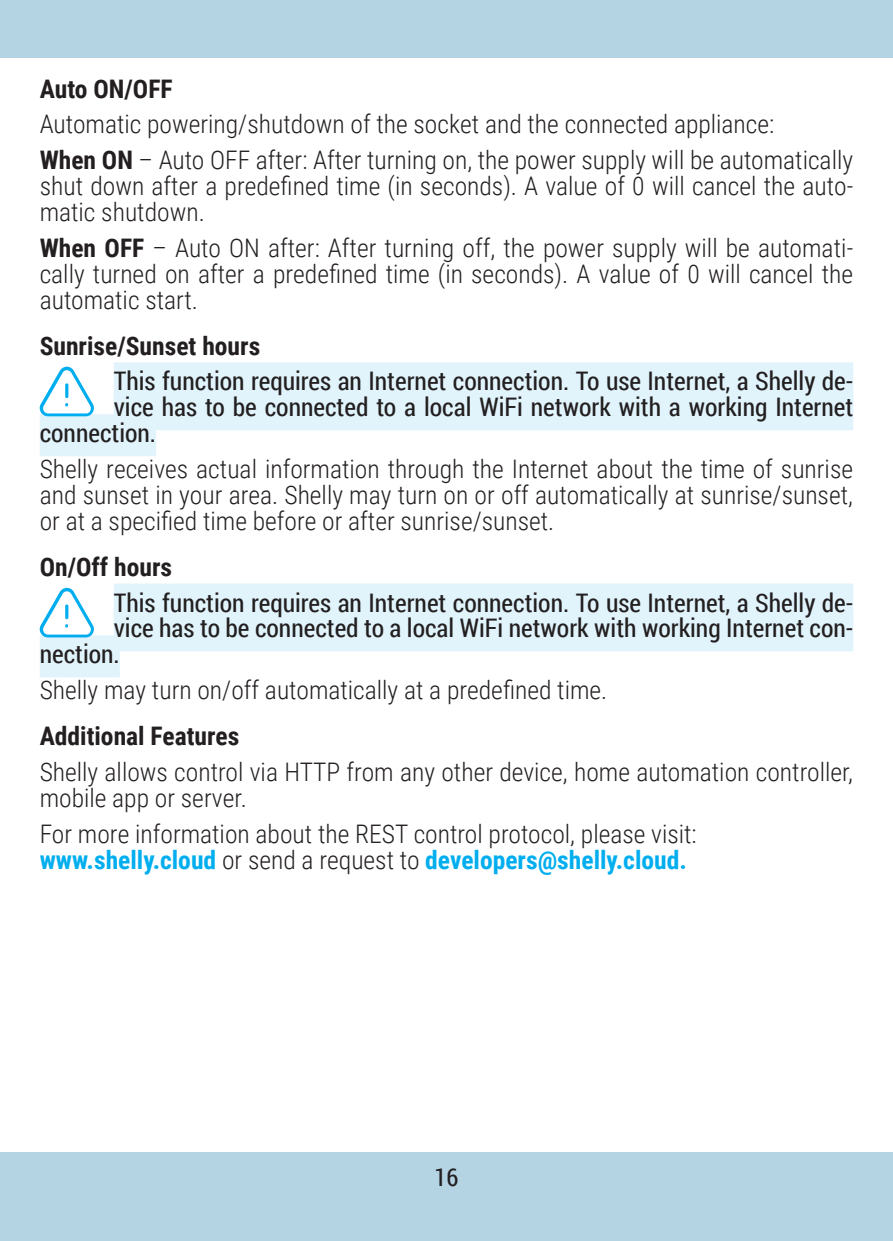
<style>
.page{position:relative;width:893px;height:1241px;background:#fff}
.page>*{position:absolute;margin:0;border:0;box-sizing:border-box;transform-origin:0 0}
.t1{font:300 25.55px/25.9px "Roboto Condensed";color:#231f20}
.t2{font:25.55px "Roboto Condensed";color:#231f20}
.t3{font:700 25.55px "Roboto Condensed";color:#231f20}
.t4{font:24.5px "Roboto Condensed";color:#231f20}
.s1{font-weight:700}
.s2{font-weight:700;color:#00aeef}
</style>
<div class="page">
<div style="left:0;top:0;width:893px;height:58px;background:#b4d4e4"></div>
<div style="left:0;top:1151px;width:893px;height:89px;background:#b4d4e4"></div>
<div style="left:114px;top:362px;width:739px;height:42px;background:#e1f4fc"></div>
<div style="left:114px;top:388px;width:739px;height:42px;background:#e1f4fc"></div>
<div style="left:40px;top:414px;width:116px;height:42px;background:#e1f4fc"></div>
<div style="left:114px;top:583px;width:739px;height:42px;background:#e1f4fc"></div>
<div style="left:114px;top:609px;width:739px;height:42px;background:#e1f4fc"></div>
<div style="left:40px;top:635px;width:80px;height:42px;background:#e1f4fc"></div>
<svg style="left:39px;top:366px;width:55px;height:50px"></svg>
<svg style="left:39px;top:587px;width:55px;height:50px"></svg>
<p class="t3" style="left:40px;top:71px;width:135px">Auto ON/OFF</p>
<p class="t1" style="left:40px;top:105px;width:815px;line-height:35.7px">Automatic powering/shutdown of the socket and the connected appliance:<br><span class="s1">When ON</span> – Auto OFF after: After turning on, the power supply will be automatically</p>
<p class="t1" style="left:40px;top:172px;width:815px">shut down after a predefined time (in seconds). A value of 0 will cancel the auto&shy;matic shutdown.</p>
<p class="t1" style="left:40px;top:234px;width:815px;text-align:justify"><span class="s1">When OFF</span> – Auto ON after: After turning off, the power supply will be automati&shy;cally turned on after a predefined time (in seconds). A value of 0 will cancel the automatic start.</p>
<p class="t3" style="left:40px;top:327px;width:222px">Sunrise/Sunset hours</p>
<p class="t2" style="left:114px;top:363px;width:741px">This function requires an Internet connection. To use Internet, a Shelly de-</p>
<p class="t2" style="left:114px;top:389px;width:741px">vice has to be connected to a local WiFi network with а working Internet</p>
<p class="t2" style="left:40px;top:415px;width:118px">connection.</p>
<p class="t1" style="left:40px;top:455px;width:815px;text-align:justify">Shelly receives actual information through the Internet about the time of sunrise and sunset in your area. Shelly may turn on or off automatically at sunrise/sunset, or at a specified time before or after sunrise/sunset.</p>
<p class="t3" style="left:40px;top:548px;width:134px">On/Off hours</p>
<p class="t2" style="left:114px;top:584px;width:741px">This function requires an Internet connection. To use Internet, a Shelly de-</p>
<p class="t2" style="left:114px;top:610px;width:741px">vice has to be connected to a local WiFi network with working Internet con-</p>
<p class="t2" style="left:40px;top:636px;width:82px">nection.</p>
<p class="t1" style="left:40px;top:676px;width:569px">Shelly may turn on/off automatically at a predefined time.</p>
<p class="t3" style="left:40px;top:718px;width:201px">Additional Features</p>
<p class="t1" style="left:40px;top:757px;width:815px">Shelly allows control via HTTP from any other device, home automation controller, mobile app or server.</p>
<p class="t1" style="left:40px;top:819px;width:659px">For more information about the REST control protocol, please visit: <span class="s2">www.shelly.cloud</span> or send a request to <span class="s2">developers@shelly.cloud.</span></p>
<p class="t4" style="left:434px;top:1159px;width:25px">16</p>
</div>
